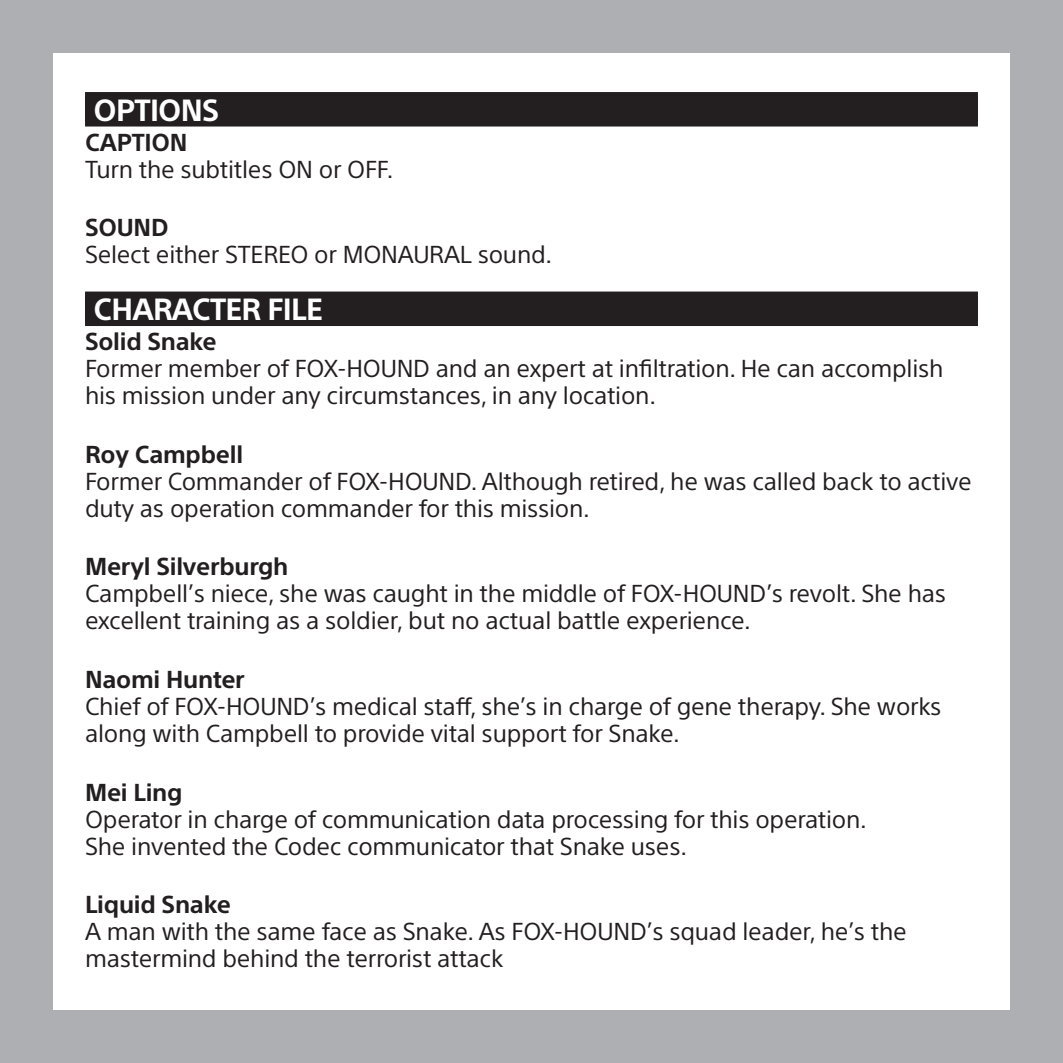
<style>
.page{position:relative;width:1063px;height:1063px;background:#aeafb3}
.page>*{position:absolute;margin:0;border:0;box-sizing:border-box;transform-origin:0 0}
.STANDFIRST_RULES{font:700 30px "SST Pro";letter-spacing:-.025em;color:#fff}
.BODY_COPY{font:24px/27px "SST Pro";letter-spacing:-.01em;color:#231f20}
.BOLD{font:700 24px "SST Pro";letter-spacing:-.01em;color:#231f20}
</style>
<div class="page">
<div style="left:53px;top:53px;width:957px;height:957px;background:#fff"></div>
<div style="left:85px;top:92px;width:893px;height:30px;background:#231f20"></div>
<div style="left:85px;top:97px;width:893px;height:30px;background:#231f20"></div>
<div style="left:85px;top:292px;width:893px;height:30px;background:#231f20"></div>
<div style="left:85px;top:296px;width:893px;height:30px;background:#231f20"></div>
<p class="STANDFIRST_RULES" style="left:94px;top:92px;width:127px">OPTIONS</p>
<p class="BOLD" style="left:85px;top:128px;width:104px">CAPTION</p>
<p class="BODY_COPY" style="left:85px;top:156px;width:310px">Turn the subtitles ON or OFF.</p>
<p class="BOLD" style="left:85px;top:214px;width:85px">SOUND</p>
<p class="BODY_COPY" style="left:85px;top:241px;width:469px">Select either STEREO or MONAURAL sound.</p>
<p class="STANDFIRST_RULES" style="left:94px;top:292px;width:231px">CHARACTER FILE</p>
<p class="BOLD" style="left:85px;top:328px;width:133px">Solid Snake</p>
<p class="BODY_COPY" style="left:85px;top:355px;width:860px">Former member of FOX-HOUND and an expert at infiltration. He can accomplish his mission under any circumstances, in any location.</p>
<p class="BOLD" style="left:85px;top:440px;width:160px">Roy Campbell</p>
<p class="BODY_COPY" style="left:85px;top:468px;width:888px">Former Commander of FOX-HOUND. Although retired, he was called back to active duty as operation commander for this mission.</p>
<p class="BOLD" style="left:85px;top:553px;width:205px">Meryl Silverburgh</p>
<p class="BODY_COPY" style="left:85px;top:580px;width:863px">Campbell’s niece, she was caught in the middle of FOX-HOUND’s revolt. She has excellent training as a soldier, but no actual battle experience.</p>
<p class="BOLD" style="left:85px;top:665px;width:161px">Naomi Hunter</p>
<p class="BODY_COPY" style="left:85px;top:693px;width:858px">Chief of FOX-HOUND’s medical staff, she’s in charge of gene therapy. She works along with Campbell to provide vital support for Snake.</p>
<p class="BOLD" style="left:85px;top:778px;width:99px">Mei Ling</p>
<p class="BODY_COPY" style="left:85px;top:805px;width:783px">Operator in charge of communication data processing for this operation.<br>She invented the Codec communicator that Snake uses.</p>
<p class="BOLD" style="left:85px;top:890px;width:147px">Liquid Snake</p>
<p class="BODY_COPY" style="left:85px;top:918px;width:823px">A man with the same face as Snake. As FOX-HOUND’s squad leader, he’s the mastermind behind the terrorist attack</p>
</div>
